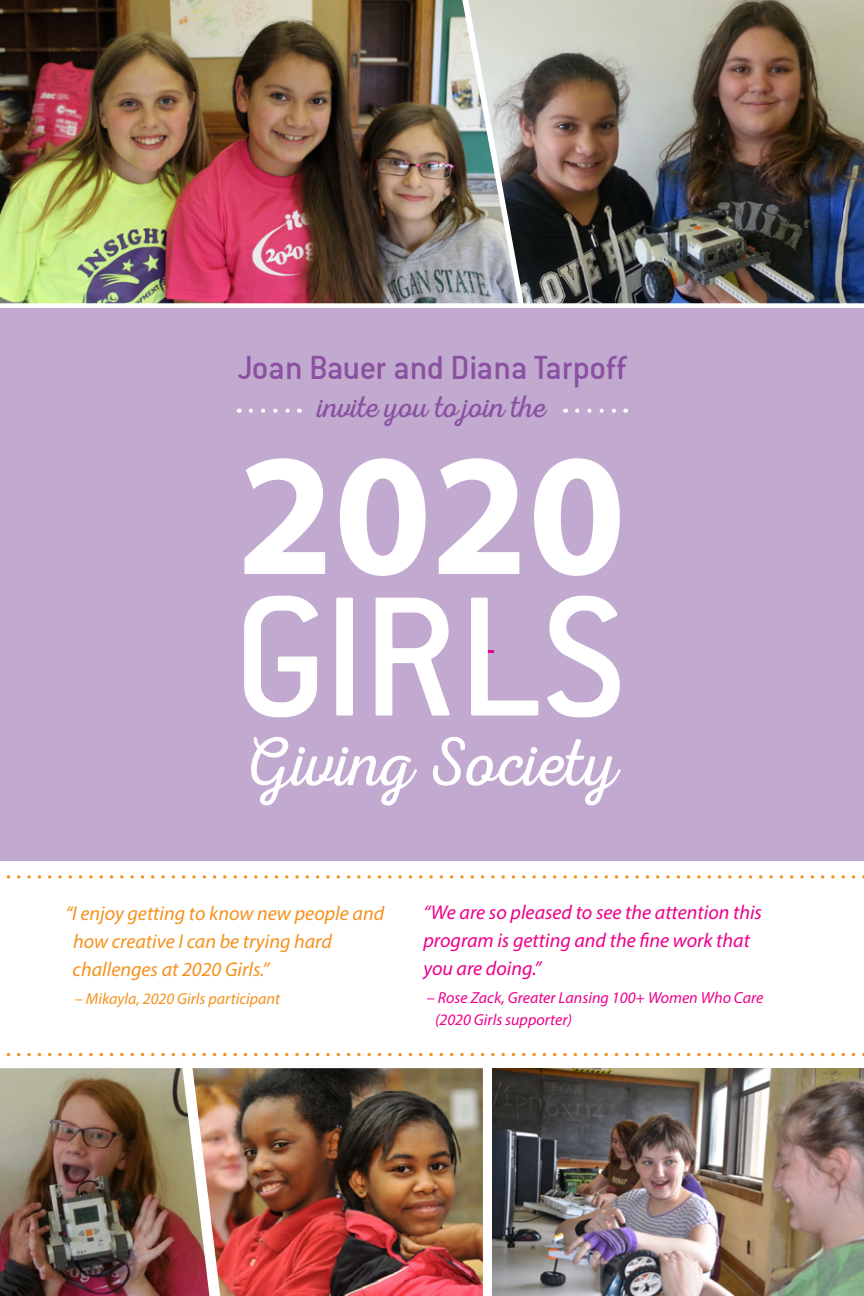
<style>
.page{position:relative;width:864px;height:1296px;background:#fff}
.page>*{position:absolute;margin:0;border:0;box-sizing:border-box;transform-origin:0 0}
.t1{font:69.2px "Nexa Rust Script L 0";letter-spacing:-.005em;color:#fff}
.t2{font:36.2px "Conduit Md ITCTT Medium";letter-spacing:-.015em;color:#8951a0}
.t3{font:31.4px "Nexa Rust Script L 0";color:#8951a0}
.t4{font:italic 20px/28px "Myriad Pro";color:#ed008c}
.t5{font:italic 20px/28px "Myriad Pro";color:#f4921e}
.t6{font:italic 16px/22px "Myriad Pro";color:#ed008c}
.t7{font:italic 16px "Myriad Pro";color:#f4921e}
</style>
<div class="page">
<div style="left:0;top:308px;width:864px;height:553px;background:#c1a9d0"></div>
<svg style="left:244px;top:596px;width:74px;height:121px"></svg>
<div style="left:336px;top:598px;width:17px;height:117px;background:#fff;border-radius:2px"></div>
<svg style="left:376px;top:598px;width:74px;height:117px"></svg>
<svg style="left:471px;top:598px;width:67px;height:117px"></svg>
<svg style="left:547px;top:596px;width:73px;height:121px"></svg>
<svg style="left:244px;top:458px;width:81px;height:116px"></svg>
<svg style="left:340px;top:458px;width:86px;height:118px"></svg>
<svg style="left:439px;top:458px;width:80px;height:116px"></svg>
<svg style="left:534px;top:458px;width:86px;height:118px"></svg>
<svg style="left:251px;top:409px;width:39px;height:4px"></svg>
<svg style="left:577px;top:409px;width:39px;height:4px"></svg>
<svg style="left:6px;top:1053px;width:858px;height:3px"></svg>
<svg style="left:6px;top:875px;width:858px;height:4px"></svg>
<img style="left:493px;top:1068px;width:371px;height:228px">
<img style="left:209px;top:1068px;width:274px;height:228px">
<img style="left:0;top:1068px;width:209px;height:228px">
<img style="left:0;top:0;width:468px;height:303px">
<img style="left:468px;top:0;width:396px;height:303px">
<p class="t2" style="left:237px;top:346px;width:391px">Joan Bauer and Diana Tarpoff</p>
<p class="t3" style="left:318px;top:390px;width:229px">invite you to join the</p>
<p class="t1" style="left:245px;top:725px;width:376px">Giving Society</p>
<p class="t5" style="left:73px;top:899px;width:313px;text-indent:-7px">“I enjoy getting to know new people and how creative I can be trying hard challenges at 2020 Girls.”</p>
<p class="t7" style="left:75px;top:989px;width:207px">– Mikayla, 2020 Girls participant</p>
<p class="t4" style="left:423px;top:898px;width:340px">“We are so pleased to see the attention this program is getting and the fine work that you are doing.”</p>
<p class="t6" style="left:435px;top:986px;width:330px;text-indent:-8px">– Rose Zack, Greater Lansing 100+ Women Who Care (2020 Girls supporter)</p>
</div>
